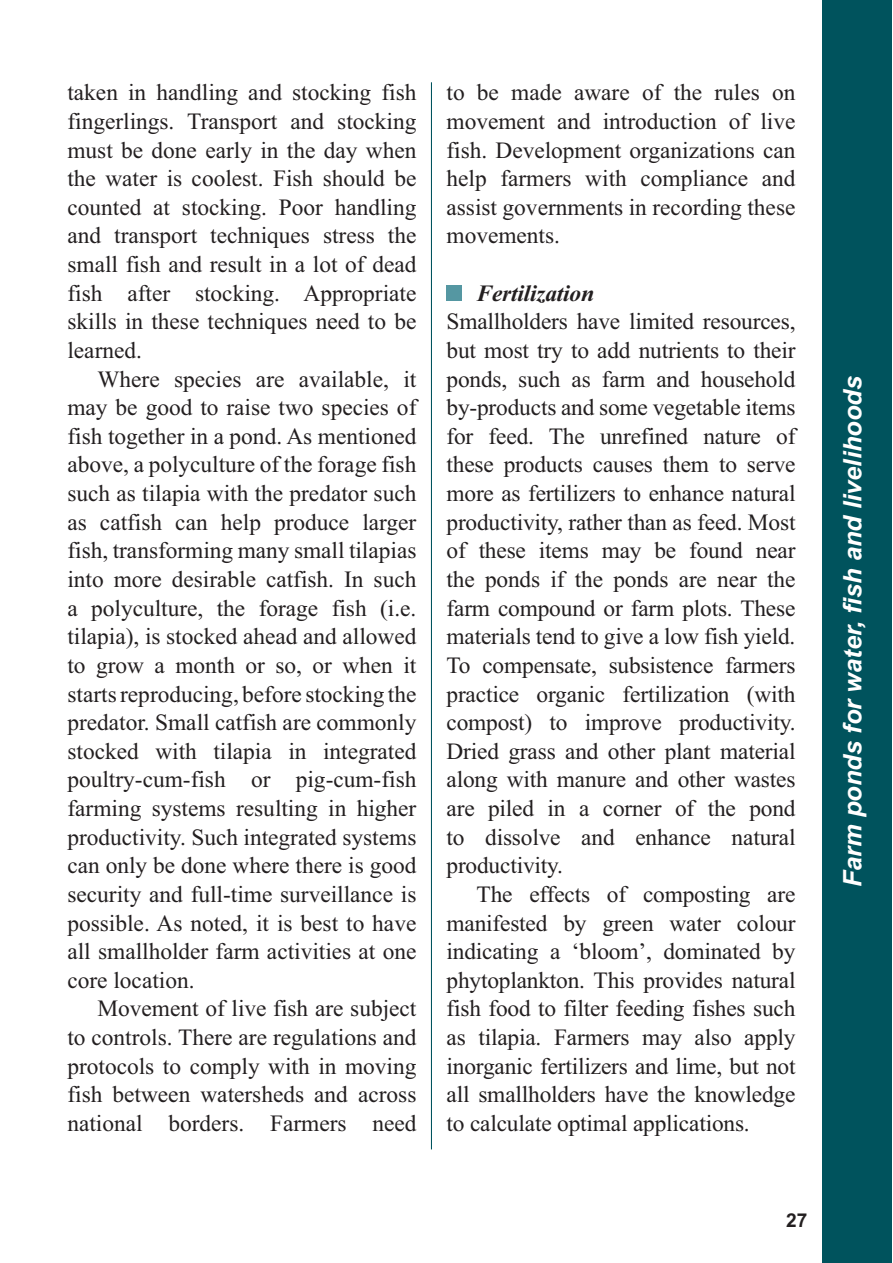
<style>
.page{position:relative;width:893px;height:1263px;background:#fff}
.page>*{position:absolute;margin:0;border:0;box-sizing:border-box;transform-origin:0 0}
.t1{font:italic 700 25.5px "Arial";color:#fff}
.t2{font:23.4px/28.7px "Times New Roman";color:#231f20;text-align:justify}
.t3{font:italic 700 23.4px "Times New Roman";letter-spacing:-.005em;color:#231f20}
.t4{font:700 19.05px "Arial";color:#231f20}
</style>
<div class="page">
<div style="left:446px;top:286px;width:15px;height:15px;background:#5597a2"></div>
<div style="left:822px;top:0;width:69px;height:1263px;background:#00535d"></div>
<hr style="left:431px;top:82px;width:1px;height:1067px;background:#00535d">
<p class="t2" style="left:67px;top:80px;width:350px">taken in handling and stocking fish fingerlings. Transport and stocking must be done early in the day when the water is coolest. Fish should be counted at stocking. Poor handling and transport techniques stress the small fish and result in a lot of dead fish after stocking. Appropriate skills in these techniques need to be learned.</p>
<p class="t2" style="left:67px;top:367px;width:350px;text-indent:30px">Where species are available, it may be good to raise two species of fish together in a pond. As mentioned above, a polyculture of the forage fish such as tilapia with the predator such as catfish can help produce larger fish, transforming many small tilapias into more desirable catfish. In such a polyculture, the forage fish (i.e. tilapia), is stocked ahead and allowed to grow a month or so, or when it starts reproducing, before stocking the predator. Small catfish are commonly stocked with tilapia in integrated poultry-cum-fish or pig-cum-fish farming systems resulting in higher productivity. Such integrated systems can only be done where there is good security and full-time surveillance is possible. As noted, it is best to have all smallholder farm activities at one core location.</p>
<p class="t2" style="left:67px;top:996px;width:350px;text-indent:30px">Movement of live fish are subject to controls. There are regulations and protocols to comply with in moving fish between watersheds and across national borders. Farmers need</p>
<p class="t2" style="left:446px;top:80px;width:350px">to be made aware of the rules on movement and introduction of live fish. Development organizations can help farmers with compliance and assist governments in recording these movements.</p>
<p class="t3" style="left:476px;top:285px;width:119px">Fertilization</p>
<p class="t2" style="left:446px;top:309px;width:350px">Smallholders have limited resources, but most try to add nutrients to their ponds, such as farm and household by-products and some vegetable items for feed. The unrefined nature of these products causes them to serve more as fertilizers to enhance natural productivity, rather than as feed. Most of these items may be found near the ponds if the ponds are near the farm compound or farm plots. These materials tend to give a low fish yield.<br>To compensate, subsistence farmers practice organic fertilization (with compost) to improve productivity.<br>Dried grass and other plant material along with manure and other wastes are piled in a corner of the pond to dissolve and enhance natural productivity.</p>
<p class="t2" style="left:446px;top:882px;width:350px;text-indent:30px">The effects of composting are manifested by green water colour indicating a ‘bloom’, dominated by phytoplankton. This provides natural fish food to filter feeding fishes such as tilapia. Farmers may also apply inorganic fertilizers and lime, but not all smallholders have the knowledge to calculate optimal applications.</p>
<p class="t4" style="left:786px;top:1213px;width:23px">27</p>
<p class="t1" style="left:843px;top:887px;width:512px;rotate:-90deg">Farm ponds for water, fish and livelihoods</p>
</div>
